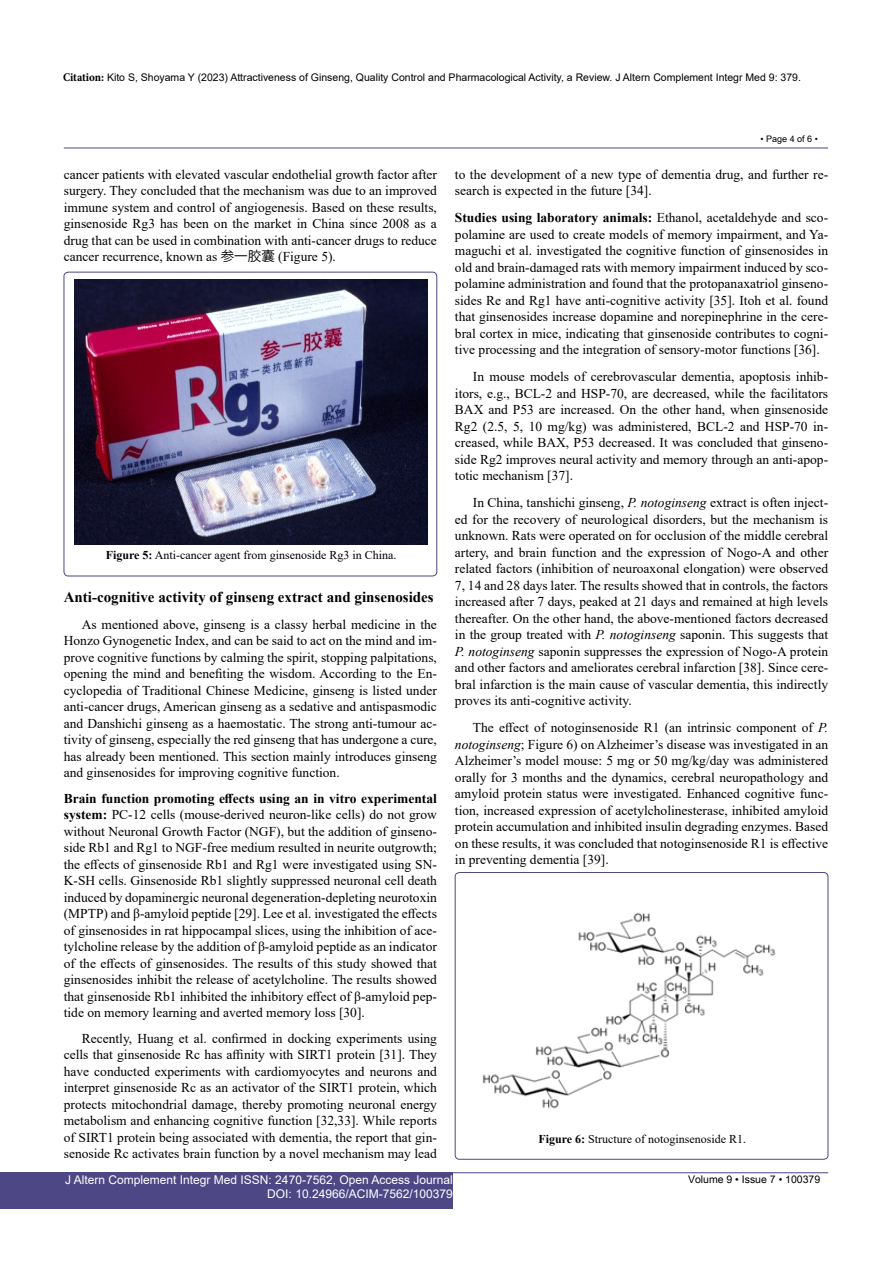
<style>
.page{position:relative;width:893px;height:1263px;background:#fff}
.page>*{position:absolute;margin:0;border:0;box-sizing:border-box;transform-origin:0 0}
.t1{font:700 15px "Times New Roman";color:#000}
.t2{font:13.5px/16.5px "Times New Roman";color:#000;text-align:justify}
.t3{font:12px/14.2px "Arial";color:#fff;text-align:right}
.t4{font:12px "Times New Roman";color:#000}
.t5{font:10.5px "Arial";color:#000}
.t6{font:10.5px "Arial Unicode MS";color:#000}
.t7{font:9px "Arial Unicode MS";color:#000}
.s1{font-family:"Minion Pro";font-weight:700;font-stretch:condensed;font-size:12px}
.s2{font-family:"Koz Go Pro"}
.s3{font-family:"Koz Go Pr 6 N"}
.s4{font-weight:700}
.s5{font-style:italic}
</style>
<div class="page">
<hr style="left:64px;top:148px;width:764px;height:1px;background:#4d4785">
<hr style="left:64px;top:1172px;width:764px;height:1px;background:#4d4785">
<div style="left:0;top:1172px;width:453px;height:37px;background:#4d4785"></div>
<div style="left:64px;top:272px;width:373px;height:304px;border:1px solid #4d4785;border-radius:4px"></div>
<img style="left:75px;top:279px;width:352px;height:265px">
<div style="left:455px;top:872px;width:373px;height:287px;border:1px solid #4d4785;border-radius:4px"></div>
<img style="left:482px;top:912px;width:294px;height:197px">
<p class="t5" style="left:63px;top:70px;width:739px"><span class="s1">Citation:</span> Kito S, Shoyama Y (2023) Attractiveness of Ginseng, Quality Control and Pharmacological Activity, a Review. J Altern Complement Integr Med 9: 379.</p>
<p class="t2" style="left:64px;top:166px;width:375px">cancer patients with elevated vascular endothelial growth factor after surgery. They concluded that the mechanism was due to an improved immune system and control of angiogenesis. Based on these results, ginsenoside Rg3 has been on the market in China since 2008 as a drug that can be used in combination with anti-cancer drugs to reduce cancer recurrence, known as <span class="s2">参一</span><span class="s3">胶</span><span class="s2">囊</span> (Figure 5).</p>
<p class="t4" style="left:106px;top:547px;width:292px"><span class="s4">Figure 5:</span> Anti-cancer agent from ginsenoside Rg3 in China.</p>
<p class="t1" style="left:64px;top:586px;width:371px">Anti-cognitive activity of ginseng extract and ginsenosides</p>
<p class="t2" style="left:64px;top:616px;width:375px;text-indent:18px">As mentioned above, ginseng is a classy herbal medicine in the Honzo Gynogenetic Index, and can be said to act on the mind and im&shy;prove cognitive functions by calming the spirit, stopping palpitations, opening the mind and benefiting the wisdom. According to the En&shy;cyclopedia of Traditional Chinese Medicine, ginseng is listed under anti-cancer drugs, American ginseng as a sedative and antispasmodic and Danshichi ginseng as a haemostatic. The strong anti-tumour ac&shy;tivity of ginseng, especially the red ginseng that has undergone a cure, has already been mentioned. This section mainly introduces ginseng and ginsenosides for improving cognitive function.</p>
<p class="t2" style="left:64px;top:790px;width:375px"><span class="s4">Brain function promoting effects using an in vitro experimental system:</span> PC-12 cells (mouse-derived neuron-like cells) do not grow without Neuronal Growth Factor (NGF), but the addition of ginseno&shy;side Rb1 and Rg1 to NGF-free medium resulted in neurite outgrowth; the effects of ginsenoside Rb1 and Rg1 were investigated using SN-K-SH cells. Ginsenoside Rb1 slightly suppressed neuronal cell death induced by dopaminergic neuronal degeneration-depleting neurotoxin (MPTP) and β-amyloid peptide [29]. Lee et al. investigated the effects of ginsenosides in rat hippocampal slices, using the inhibition of ace&shy;tylcholine release by the addition of β-amyloid peptide as an indicator of the effects of ginsenosides. The results of this study showed that ginsenosides inhibit the release of acetylcholine. The results showed that ginsenoside Rb1 inhibited the inhibitory effect of β-amyloid pep&shy;tide on memory learning and averted memory loss [30].</p>
<p class="t2" style="left:64px;top:1030px;width:375px;text-indent:18px">Recently, Huang et al. confirmed in docking experiments using cells that ginsenoside Rc has affinity with SIRT1 protein [31]. They have conducted experiments with cardiomyocytes and neurons and interpret ginsenoside Rc as an activator of the SIRT1 protein, which protects mitochondrial damage, thereby promoting neuronal energy metabolism and enhancing cognitive function [32,33]. While reports of SIRT1 protein being associated with dementia, the report that gin&shy;senoside Rc activates brain function by a novel mechanism may lead</p>
<p class="t7" style="left:760px;top:132px;width:59px">• Page 4 of 6 •</p>
<p class="t2" style="left:455px;top:166px;width:375px">to the development of a new type of dementia drug, and further re&shy;search is expected in the future [34].</p>
<p class="t2" style="left:455px;top:209px;width:375px"><span class="s4">Studies using laboratory animals:</span> Ethanol, acetaldehyde and sco&shy;polamine are used to create models of memory impairment, and Ya&shy;maguchi et al. investigated the cognitive function of ginsenosides in old and brain-damaged rats with memory impairment induced by sco&shy;polamine administration and found that the protopanaxatriol ginseno&shy;sides Re and Rg1 have anti-cognitive activity [35]. Itoh et al. found that ginsenosides increase dopamine and norepinephrine in the cere&shy;bral cortex in mice, indicating that ginsenoside contributes to cogni&shy;tive processing and the integration of sensory-motor functions [36].</p>
<p class="t2" style="left:455px;top:368px;width:375px;text-indent:18px">In mouse models of cerebrovascular dementia, apoptosis inhib&shy;itors, e.g., BCL-2 and HSP-70, are decreased, while the facilitators BAX and P53 are increased. On the other hand, when ginsenoside Rg2 (2.5, 5, 10 mg/kg) was administered, BCL-2 and HSP-70 in&shy;creased, while BAX, P53 decreased. It was concluded that ginseno&shy;side Rg2 improves neural activity and memory through an anti-apop&shy;totic mechanism [37].</p>
<p class="t2" style="left:455px;top:494px;width:375px;text-indent:18px">In China, tanshichi ginseng, <span class="s5">P. notoginseng</span> extract is often inject&shy;ed for the recovery of neurological disorders, but the mechanism is unknown. Rats were operated on for occlusion of the middle cerebral artery, and brain function and the expression of Nogo-A and other related factors (inhibition of neuroaxonal elongation) were observed 7, 14 and 28 days later. The results showed that in controls, the factors increased after 7 days, peaked at 21 days and remained at high levels thereafter. On the other hand, the above-mentioned factors decreased in the group treated with <span class="s5">P. notoginseng</span> saponin. This suggests that <span class="s5">P. notoginseng</span> saponin suppresses the expression of Nogo-A protein and other factors and ameliorates cerebral infarction [38]. Since cere&shy;bral infarction is the main cause of vascular dementia, this indirectly proves its anti-cognitive activity.</p>
<p class="t2" style="left:455px;top:719px;width:375px;text-indent:18px">The effect of notoginsenoside R1 (an intrinsic component of <span class="s5">P. notoginseng</span>; Figure 6) on Alzheimer’s disease was investigated in an Alzheimer’s model mouse: 5 mg or 50 mg/kg/day was administered orally for 3 months and the dynamics, cerebral neuropathology and amyloid protein status were investigated. Enhanced cognitive func&shy;tion, increased expression of acetylcholinesterase, inhibited amyloid protein accumulation and inhibited insulin degrading enzymes. Based on these results, it was concluded that notoginsenoside R1 is effective in preventing dementia [39].</p>
<p class="t4" style="left:538px;top:1130px;width:209px"><span class="s4">Figure 6:</span> Structure of notoginsenoside R1.</p>
<p class="t3" style="left:65px;top:1172px;width:389px">J Altern Complement Integr Med ISSN: 2470-7562, Open Access Journal<br>DOI: 10.24966/ACIM-7562/100379</p>
<p class="t6" style="left:688px;top:1172px;width:134px">Volume 9 • Issue 7 • 100379</p>
</div>
